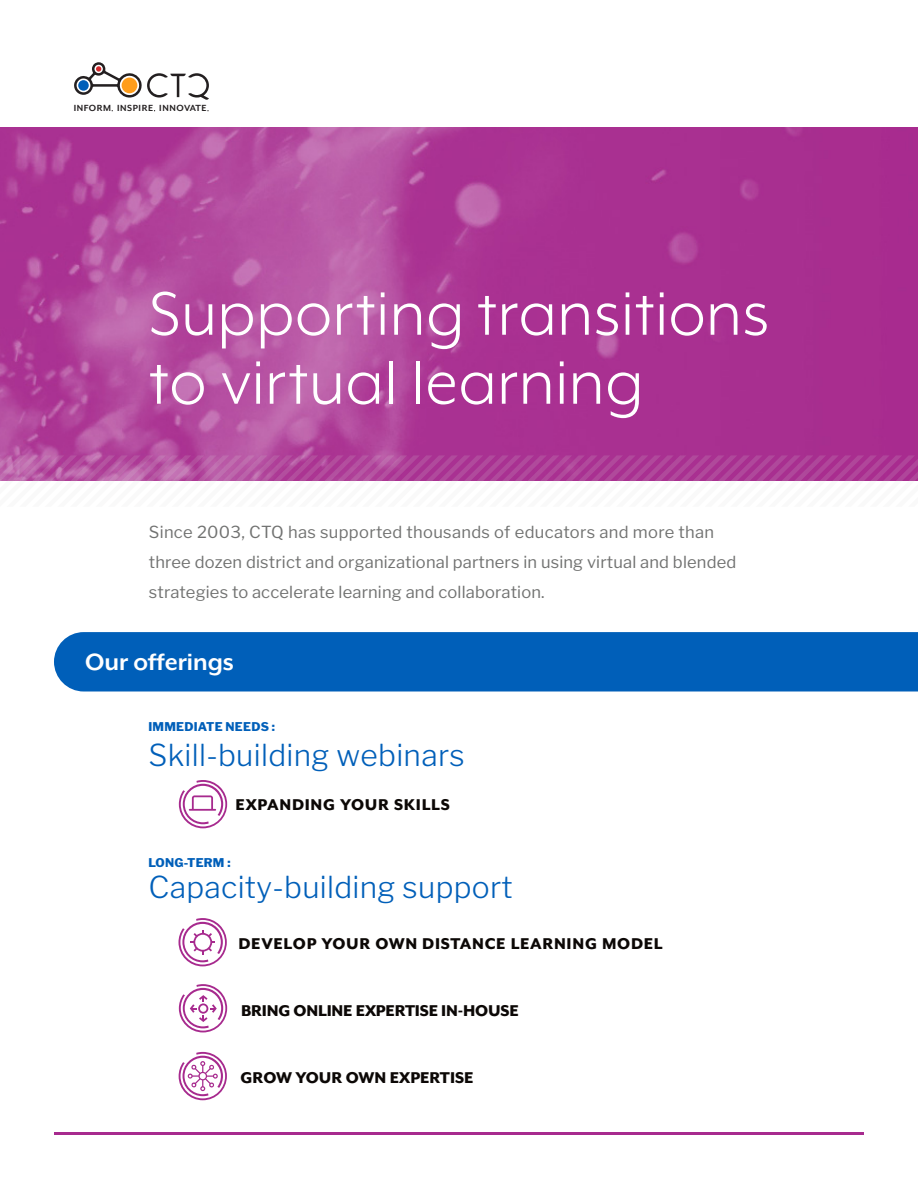
<style>
.page{position:relative;width:918px;height:1188px;background:#fff}
.page>*{position:absolute;margin:0;border:0;box-sizing:border-box;transform-origin:0 0}
.t1{font:70.5px/69px "Mr Eaves XL Mod OT";letter-spacing:.01em;color:#fff}
.t2{font:300 30px "Libre Franklin";letter-spacing:.01em;color:#005fb9}
.Sub_Head_1{font:700 27px "Mr Eaves XL Mod OT";color:#fff}
.Sub_Head_1-2{font:800 18px "Mr Eaves XL Mod OT";letter-spacing:.04em;color:#0c0806}
.Sub_Head_1-3{font:800 18px "Mr Eaves XL Mod OT";color:#0c0806}
.t3{font:16.5px/30px "Libre Franklin";letter-spacing:.01em;color:#717271}
.t4{font:800 12px "Libre Franklin";letter-spacing:.02em;color:#005fb9}
.t5{font:700 10.2px "Mr Eaves XL Mod OT";letter-spacing:.06em;color:#231f20}
</style>
<div class="page">
<img style="left:0;top:128px;width:918px;height:327px">
<svg style="left:74px;top:62px;width:135px;height:38px"></svg>
<div style="left:54px;top:632px;width:864px;height:60px;background:#005fb9"></div>
<svg style="left:0;top:455px;width:918px;height:26px;background:#b0469b"></svg>
<svg style="left:178px;top:918px;width:49px;height:48px"></svg>
<svg style="left:179px;top:780px;width:48px;height:48px"></svg>
<hr style="left:189px;top:809px;width:27px;height:2px;background:#a72a8e">
<svg style="left:179px;top:984px;width:48px;height:48px"></svg>
<svg style="left:179px;top:1052px;width:48px;height:48px"></svg>
<hr style="left:54px;top:1132px;width:810px;height:3px;background:#a72a8e">
<p class="t5" style="left:74px;top:103px;width:134px">INFORM INSPIRE INNOVATE</p>
<p class="t1" style="left:149px;top:279px;width:622px">Supporting transitions to virtual learning</p>
<p class="t3" style="left:149px;top:517px;width:589px">Since 2003, CTQ has supported thousands of educators and more than three dozen district and organizational partners in using virtual and blended strategies to accelerate learning and collaboration.</p>
<p class="Sub_Head_1" style="left:85px;top:648px;width:150px">Our offerings</p>
<p class="t4" style="left:148px;top:719px;width:128px">IMMEDIATE NEEDS :</p>
<p class="t2" style="left:148px;top:737px;width:318px">Skill-building webinars</p>
<p class="Sub_Head_1-2" style="left:236px;top:795px;width:216px">EXPANDING YOUR SKILLS</p>
<p class="t4" style="left:148px;top:855px;width:84px">LONG-TERM :</p>
<p class="t2" style="left:148px;top:869px;width:366px">Capacity-building support</p>
<p class="Sub_Head_1-2" style="left:238px;top:935px;width:426px">DEVELOP YOUR OWN DISTANCE LEARNING MODEL</p>
<p class="Sub_Head_1-3" style="left:241px;top:1002px;width:279px">BRING ONLINE EXPERTISE IN-HOUSE</p>
<p class="Sub_Head_1-3" style="left:241px;top:1068px;width:234px">GROW YOUR OWN EXPERTISE</p>
</div>
